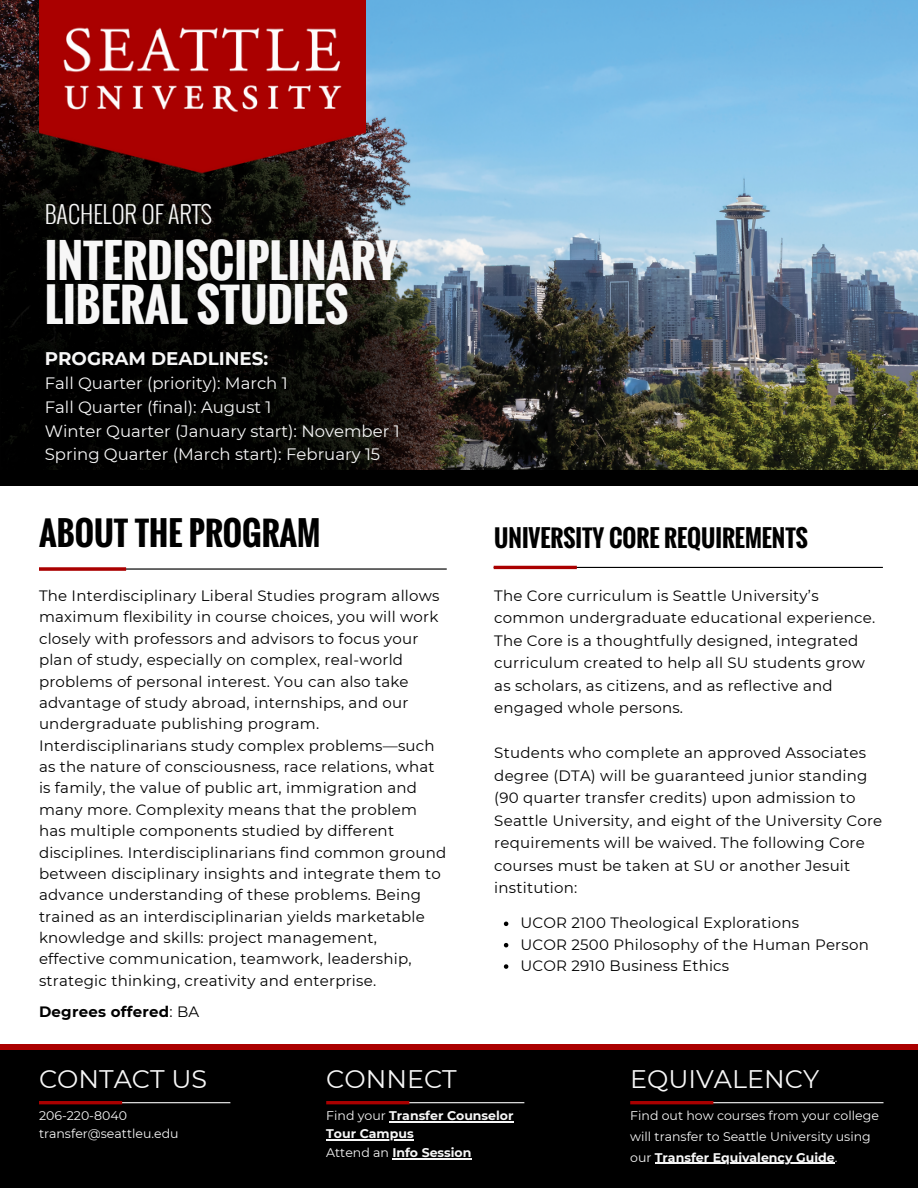
<style>
.page{position:relative;width:918px;height:1188px;background:#fff}
.page>*{position:absolute;margin:0;border:0;box-sizing:border-box;transform-origin:0 0}
.t1{font:700 45px/43.8px "Oswald";color:#f7f7f7}
.t2{font:700 32.4px "Oswald";color:#000}
.t3{font:25.35px "Montserrat";color:#f7f7f7}
.t4{font:300 24px "Oswald";color:#f7f7f7}
.t5{font:700 23.4px "Oswald";color:#000}
.t6{font:700 18.3px "Montserrat";color:#f7f7f7}
.t7{font:16.5px/23.7px "Montserrat";color:#f7f7f7}
.t8{font:15px/21.3px "Montserrat";letter-spacing:.015em;color:#000}
.t9{font:700 15px "Montserrat";letter-spacing:.015em;color:#000}
.t10{font:12.45px/20.9px "Montserrat";color:#f7f7f7}
.t11{font:700 12.45px "Montserrat";color:#f7f7f7}
.s1{font-weight:400}
.s2{font-weight:700}
</style>
<div class="page">
<img style="left:0;top:0;width:918px;height:470px">
<div style="left:0;top:470px;width:918px;height:15px;background:#000"></div>
<div style="left:0;top:1047px;width:918px;height:141px;background:#000"></div>
<div style="left:0;top:1045px;width:918px;height:5px;background:#a00"></div>
<hr style="left:39px;top:568px;width:408px;height:2px;background:#000">
<svg style="left:39px;top:567px;width:87px;height:4px"></svg>
<hr style="left:41px;top:1102px;width:189px;height:1px;background:#f7f7f7">
<hr style="left:39px;top:1101px;width:83px;height:3px;background:#a00">
<hr style="left:328px;top:1102px;width:196px;height:1px;background:#f7f7f7">
<hr style="left:326px;top:1101px;width:83px;height:3px;background:#a00">
<hr style="left:389px;top:1121px;width:125px;height:1px;background:#f7f7f7">
<hr style="left:326px;top:1139px;width:88px;height:1px;background:#f7f7f7">
<hr style="left:392px;top:1158px;width:80px;height:1px;background:#f7f7f7">
<hr style="left:632px;top:1102px;width:252px;height:1px;background:#f7f7f7">
<hr style="left:630px;top:1101px;width:83px;height:3px;background:#a00">
<hr style="left:655px;top:1163px;width:180px;height:1px;background:#f7f7f7">
<img style="left:39px;top:0;width:326px;height:176px">
<hr style="left:494px;top:567px;width:389px;height:1px;background:#000">
<hr style="left:494px;top:566px;width:83px;height:3px;background:#a00">
<svg style="left:504px;top:922px;width:4px;height:4px"></svg>
<svg style="left:504px;top:943px;width:4px;height:4px"></svg>
<svg style="left:504px;top:964px;width:4px;height:5px"></svg>
<p class="t4" style="left:45px;top:196px;width:169px">BACHELOR OF ARTS</p>
<h4 class="t1" style="left:45px;top:238px;width:355px">INTERDISCIPLINARY<br>LIBERAL STUDIES</h4>
<p class="t6" style="left:45px;top:347px;width:225px">PROGRAM DEADLINES:</p>
<p class="t7" style="left:45px;top:372px;width:356px">Fall Quarter (priority): March 1<br>Fall Quarter (final): August 1<br>Winter Quarter (January start): November 1<br>Spring Quarter (March start): February 15</p>
<p class="t2" style="left:39px;top:508px;width:283px">ABOUT THE PROGRAM</p>
<p class="t8" style="left:39px;top:585px;width:409px">The Interdisciplinary Liberal Studies program allows maximum flexibility in course choices, you will work closely with professors and advisors to focus your plan of study, especially on complex, real-world problems of personal interest. You can also take advantage of study abroad, internships, and our undergraduate publishing program.<br>Interdisciplinarians study complex problems—such as the nature of consciousness, race relations, what is family, the value of public art, immigration and many more. Complexity means that the problem has multiple components studied by different disciplines. Interdisciplinarians find common ground between disciplinary insights and integrate them to advance understanding of these problems. Being trained as an interdisciplinarian yields marketable knowledge and skills: project management, effective communication, teamwork, leadership, strategic thinking, creativity and enterprise.</p>
<p class="t9" style="left:39px;top:1003px;width:162px">Degrees offered<span class="s1">: BA</span></p>
<h1 class="t3" style="left:39px;top:1063px;width:170px">CONTACT US</h1>
<p class="t3" style="left:326px;top:1063px;width:132px">CONNECT</p>
<h4 class="t5" style="left:494px;top:520px;width:315px">UNIVERSITY CORE REQUIREMENTS</h4>
<p class="t8" style="left:494px;top:584px;width:382px;line-height:22.5px">The Core curriculum is Seattle University’s common undergraduate educational experience.<br>The Core is a thoughtfully designed, integrated curriculum created to help all SU students grow as scholars, as citizens, and as reflective and engaged whole persons.</p>
<h6 class="t8" style="left:494px;top:742px;width:390px;line-height:22.5px">Students who complete an approved Associates degree (DTA) will be guaranteed junior standing (90 quarter transfer credits) upon admission to Seattle University, and eight of the University Core requirements will be waived. The following Core courses must be taken at SU or another Jesuit institution:</h6>
<p class="t8" style="left:520px;top:912px;width:280px">UCOR 2100 Theological Explorations</p>
<h4 class="t8" style="left:520px;top:934px;width:350px">UCOR 2500 Philosophy of the Human Person</h4>
<p class="t8" style="left:520px;top:955px;width:210px">UCOR 2910 Business Ethics</p>
<p class="t3" style="left:630px;top:1063px;width:190px">EQUIVALENCY</p>
<p class="t10" style="left:39px;top:1105px;width:89px">206-220-8040</p>
<h4 class="t10" style="left:39px;top:1124px;width:141px">transfer@seattleu.edu</h4>
<h2 class="t11" style="left:326px;top:1108px;width:189px"><span class="s1">Find your</span> Transfer Counselor</h2>
<h3 class="t11" style="left:326px;top:1126px;width:89px">Tour Campus</h3>
<h5 class="t11" style="left:326px;top:1145px;width:147px"><span class="s1">Attend an</span> Info Session</h5>
<p class="t10" style="left:630px;top:1105px;width:250px">Find out how courses from your college will transfer to Seattle University using our <span class="s2">Transfer Equivalency Guide</span>.</p>
</div>
